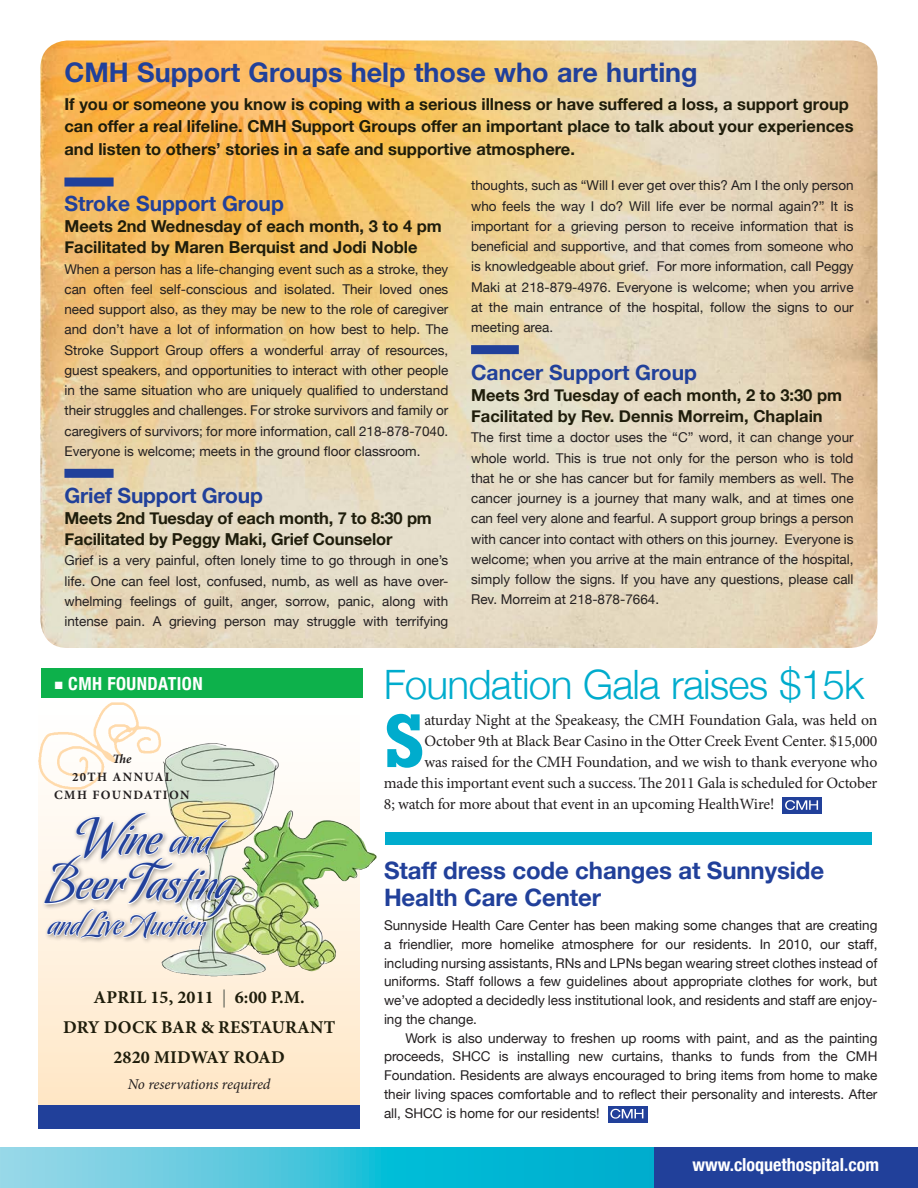
<style>
.page{position:relative;width:918px;height:1188px;background:#fff}
.page>*{position:absolute;margin:0;border:0;box-sizing:border-box;transform-origin:0 0}
.t1{font:700 77.55px "Rockwell";color:#00accd}
.t2{font:48.45px/45.5px "Koziupack";color:#21409a;text-align:center}
.t3{font:300 40.5px "Helvetica Neue";letter-spacing:-.02em;color:#00accd}
.t4{font:30.6px "Koziupack";color:#21409a}
.t5{font:700 27px "Helvetica Neue";color:#21409a}
.t6{font:700 24px/27px "Helvetica Neue";letter-spacing:-.005em;color:#21409a}
.t7{font:700 21px "Helvetica Neue";color:#21409a}
.t8{font:700 18px "Minion Pro";letter-spacing:.01em;color:#1f1d0b}
.t9{font:700 condensed 18px "Helvetica Neue";letter-spacing:.025em;color:#fff}
.t10{font:700 16.5px/21px "Helvetica Neue";color:#1f1d0b}
.t11{font:15.75px "Minion Pro";letter-spacing:-.01em;color:#231f20}
.t12{font:italic 15px "Minion Pro";letter-spacing:-.01em;color:#231f20}
.t13{font:13.5px/20.2px "Helvetica Neue";color:#231f20;text-align:justify}
.t14{font:700 12.75px "Minion Pro";letter-spacing:.11em;color:#231f20}
.t15{font:italic 700 12.75px "Minion Pro";color:#231f20}
.s1{font-size:38.55px}
.s2{color:#818174}
</style>
<div class="page">
<svg style="left:0;top:1148px;width:654px;height:40px;background:#3ac2da"></svg>
<div style="left:654px;top:1148px;width:264px;height:40px;background:#21409a"></div>
<div style="left:385px;top:832px;width:487px;height:12px;background:#00accd"></div>
<svg style="left:39px;top:743px;width:321px;height:362px;background:#ebe5c6"></svg>
<img style="left:38px;top:702px;width:135px;height:95px">
<img style="left:163px;top:747px;width:47px;height:60px">
<div style="left:38px;top:1105px;width:322px;height:24px;background:#21409a"></div>
<div style="left:782px;top:797px;width:40px;height:17px;background:#21409a"></div>
<svg style="left:785px;top:800px;width:33px;height:10px"></svg>
<div style="left:41px;top:810px;width:202px;height:135px;background:#231f20;opacity:.4"></div>
<svg style="left:43px;top:807px;width:195px;height:140px"></svg>
<div style="left:41px;top:669px;width:321px;height:29px;background:#0db14b"></div>
<img style="left:40px;top:40px;width:838px;height:608px">
<div style="left:64px;top:178px;width:50px;height:9px;background:#21409a"></div>
<div style="left:64px;top:469px;width:50px;height:9px;background:#21409a"></div>
<div style="left:471px;top:345px;width:48px;height:9px;background:#21409a"></div>
<div style="left:608px;top:1106px;width:39px;height:16px;background:#21409a"></div>
<svg style="left:610px;top:1109px;width:33px;height:10px"></svg>
<h3 class="t5" style="left:64px;top:55px;width:635px">CMH Support Groups help those who are hurting</h3>
<p class="t10" style="left:64px;top:92px;width:791px;line-height:22.5px">If you or someone you know is coping with a serious illness or have suffered a loss, a support group can offer a real lifeline. CMH Support Groups offer an important place to talk about your experiences and listen to others’ stories in a safe and supportive atmosphere.</p>
<h3 class="t7" style="left:64px;top:191px;width:221px">Stroke Support Group</h3>
<p class="t10" style="left:64px;top:216px;width:379px">Meets 2nd Wednesday of each month, 3 to 4 pm<br>Facilitated by Maren Berquist and Jodi Noble</p>
<p class="t13" style="left:64px;top:258px;width:385px">When a person has a life-changing event such as a stroke, they can often feel self-conscious and isolated. Their loved ones need support also, as they may be new to the role of caregiver and don’t have a lot of information on how best to help. The Stroke Support Group offers a wonderful array of resources, guest speakers, and opportunities to interact with other people in the same situation who are uniquely qualified to understand their struggles and challenges. For stroke survivors and family or caregivers of survivors; for more information, call 218-878-7040.<br>Everyone is welcome; meets in the ground floor classroom.</p>
<h3 class="t7" style="left:64px;top:483px;width:200px">Grief Support Group</h3>
<p class="t10" style="left:64px;top:507px;width:369px">Meets 2nd Tuesday of each month, 7 to 8:30 pm<br>Facilitated by Peggy Maki, Grief Counselor</p>
<p class="t13" style="left:64px;top:550px;width:385px">Grief is a very painful, often lonely time to go through in one’s life. One can feel lost, confused, numb, as well as have over&shy;whelming feelings of guilt, anger, sorrow, panic, along with intense pain. A grieving person may struggle with terrifying</p>
<p class="t13" style="left:471px;top:175px;width:384px">thoughts, such as “Will I ever get over this? Am I the only person who feels the way I do? Will life ever be normal again?” It is important for a grieving person to receive information that is beneficial and supportive, and that comes from someone who is knowledgeable about grief. For more information, call Peggy Maki at 218-879-4976. Everyone is welcome; when you arrive at the main entrance of the hospital, follow the signs to our meeting area.</p>
<h3 class="t7" style="left:471px;top:360px;width:228px">Cancer Support Group</h3>
<p class="t10" style="left:471px;top:384px;width:373px">Meets 3rd Tuesday of each month, 2 to 3:30 pm<br>Facilitated by Rev. Dennis Morreim, Chaplain</p>
<p class="t13" style="left:471px;top:427px;width:384px">The first time a doctor uses the “C” word, it can change your whole world. This is true not only for the person who is told that he or she has cancer but for family members as well. The cancer journey is a journey that many walk, and at times one can feel very alone and fearful. A support group brings a person with cancer into contact with others on this journey. Everyone is welcome; when you arrive at the main entrance of the hospital, simply follow the signs. If you have any questions, please call Rev. Morreim at 218-878-7664.</p>
<h3 class="t9" style="left:55px;top:673px;width:149px">■ CM H Foundation</h3>
<p class="t15" style="left:112px;top:750px;width:20px">The</p>
<p class="t14" style="left:72px;top:768px;width:101px">20TH ANNUAL</p>
<p class="t14" style="left:54px;top:786px;width:4px">CMH</p>
<p class="t14" style="left:92px;top:786px;width:99px">FOUNDA TION</p>
<h2 class="t2" style="left:48px;top:818px;width:186px">Wine <span class="s1">and<br></span>Beer Tasting</h2>
<h3 class="t4" style="left:48px;top:906px;width:158px">and Live Auction</h3>
<h3 class="t8" style="left:94px;top:985px;width:213px">APRIL 15, 2011 <span class="s2">|</span> 6:00 P.M.</h3>
<h3 class="t8" style="left:63px;top:1015px;width:274px">DRY DOCK BAR &amp; RESTAURANT</h3>
<h3 class="t8" style="left:113px;top:1045px;width:152px">2820 MIDWAY ROAD</h3>
<p class="t12" style="left:128px;top:1074px;width:144px">No reservations required</p>
<h3 class="t3" style="left:384px;top:659px;width:482px">Foundation Gala raises $15k</h3>
<h1 class="t1" style="left:384px;top:695px;width:43px">S</h1>
<p class="t11" style="left:424px;top:709px;width:455px">aturday Night at the Speakeasy, the CMH Foundation Gala, was held on</p>
<p class="t11" style="left:424px;top:730px;width:455px">October 9th at Black Bear Casino in the Otter Creek Event Center. $15,000</p>
<p class="t11" style="left:424px;top:751px;width:455px">was raised for the CMH Foundation, and we wish to thank everyone who</p>
<p class="t11" style="left:384px;top:772px;width:495px">made this important event such a success. The 2011 Gala is scheduled for October</p>
<p class="t11" style="left:384px;top:793px;width:392px">8; watch for more about that event in an upcoming HealthWire!</p>
<h3 class="t6" style="left:384px;top:856px;width:442px">Staff dress code changes at Sunnyside<br>Health Care Center</h3>
<p class="t13" style="left:384px;top:916px;width:495px;line-height:18.8px">Sunnyside Health Care Center has been making some changes that are creating a friendlier, more homelike atmosphere for our residents. In 2010, our staff, including nursing assistants, RNs and LPNs began wearing street clothes instead of uniforms. Staff follows a few guidelines about appropriate clothes for work, but we’ve adopted a decidedly less institutional look, and residents and staff are enjoy&shy;ing the change.</p>
<p class="t13" style="left:384px;top:1028px;width:495px;line-height:18.8px;text-indent:22px">Work is also underway to freshen up rooms with paint, and as the painting proceeds, SHCC is installing new curtains, thanks to funds from the CMH Foundation. Residents are always encouraged to bring items from home to make their living spaces comfortable and to reflect their personality and interests. After all, SHCC is home for our residents!</p>
<h3 class="t9" style="left:693px;top:1154px;width:188px">www.cloquethospital.com</h3>
</div>
